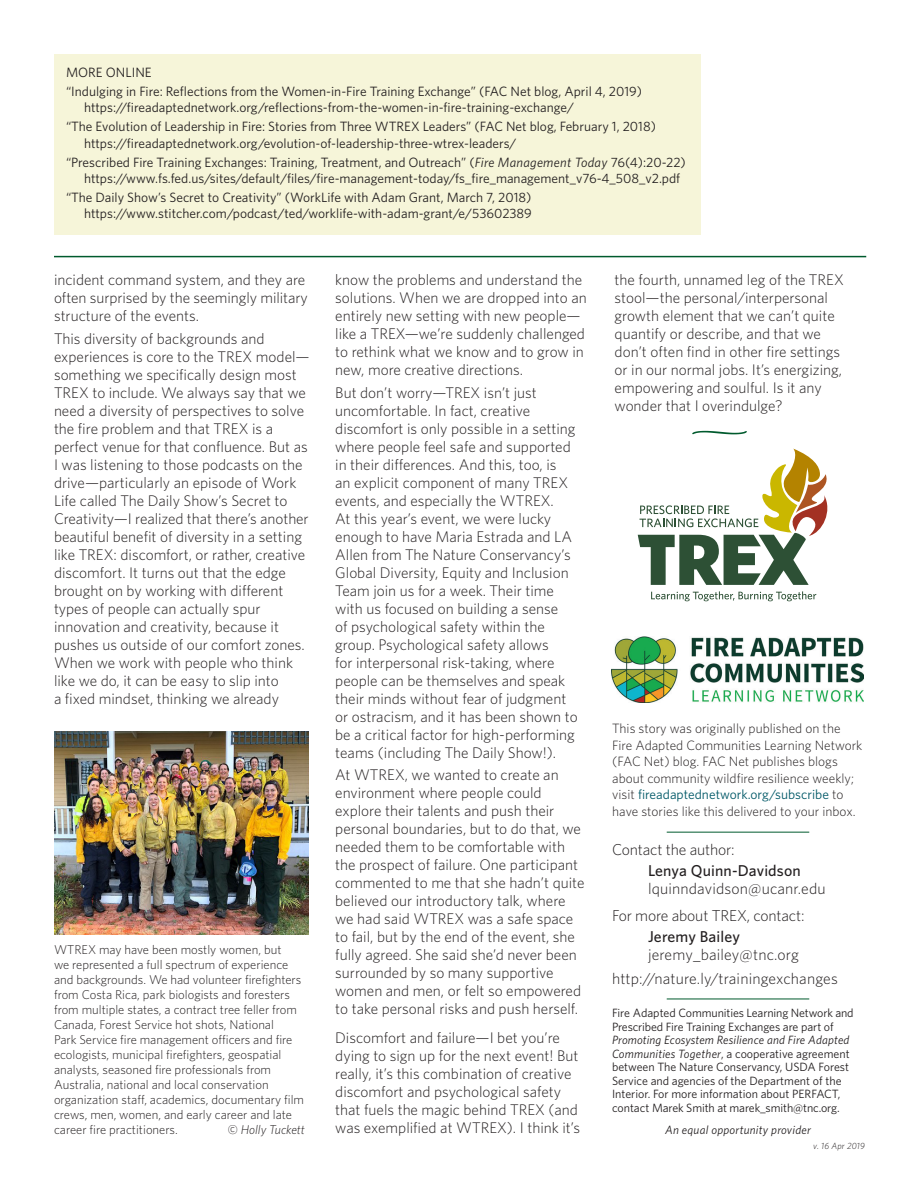
<style>
.page{position:relative;width:918px;height:1188px;background:#fff}
.page>*{position:absolute;margin:0;border:0;box-sizing:border-box;transform-origin:0 0}
.t1{font:43.2px "Gabriola";color:#005a2d;scale:3.91 1}
.t2{font:300 15.75px/18px "Whitney";letter-spacing:.01em;color:#231f20}
.t3{font:300 15.75px "Whitney";letter-spacing:-.01em;color:#231f20}
.t4{font:300 15.3px/18px "Whitney";color:#231f20}
.t5{font:13.5px/16.2px "Whitney";color:#231f20}
.t6{font:300 13.5px/16.5px "Whitney";color:#231f20}
.t7{font:300 12.75px/15px "Whitney";color:#231f20}
.t8{font:italic 300 12.75px "Whitney";color:#231f20}
.t9{font:12px/13.5px "Whitney";letter-spacing:-.005em;color:#231f20}
.t10{font:italic 12px "Whitney";letter-spacing:.02em;color:#231f20}
.t11{font:italic 300 9px "Whitney";letter-spacing:.02em;color:#231f20}
.s1{font-style:italic}
.s2{font-weight:400;color:#005867}
.s3{font-weight:500}
</style>
<div class="page">
<hr style="left:667px;top:999px;width:142px;height:1px;background:#005a2d">
<hr style="left:54px;top:256px;width:812px;height:1px;background:#005a2d">
<svg style="left:638px;top:449px;width:189px;height:136px"></svg>
<svg style="left:651px;top:591px;width:165px;height:10px"></svg>
<hr style="left:667px;top:832px;width:142px;height:1px;background:#005a2d">
<img style="left:612px;top:636px;width:252px;height:66px">
<img style="left:54px;top:731px;width:255px;height:204px">
<div style="left:54px;top:54px;width:646px;height:181px;background:#f6f5d9"></div>
<p class="t5" style="left:66px;top:64px;width:87px">MORE ONLINE</p>
<p class="t5" style="left:84px;top:83px;width:560px;text-indent:-18px">“Indulging in Fire: Reflections from the Women-in-Fire Training Exchange” (FAC Net blog, April 4, 2019) https://fireadaptednetwork.org/reflections-from-the-women-in-fire-training-exchange/</p>
<p class="t5" style="left:84px;top:118px;width:574px;text-indent:-18px">“The Evolution of Leadership in Fire: Stories from Three WTREX Leaders” (FAC Net blog, February 1, 2018) https://fireadaptednetwork.org/evolution-of-leadership-three-wtrex-leaders/</p>
<p class="t5" style="left:84px;top:154px;width:603px;text-indent:-18px">“Prescribed Fire Training Exchanges: Training, Treatment, and Outreach” (<span class="s1">Fire Management Today</span> 76(4):20-22) https://www.fs.fed.us/sites/default/files/fire-management-today/fs_fire_management_v76-4_508_v2.pdf</p>
<p class="t5" style="left:66px;top:189px;width:467px;text-align:right">“The Daily Show’s Secret to Creativity” (WorkLife with Adam Grant, March 7, 2018) https://www.stitcher.com/podcast/ted/worklife-with-adam-grant/e/53602389</p>
<p class="t4" style="left:54px;top:271px;width:255px">incident command system, and they are often surprised by the seemingly military structure of the events.</p>
<p class="t4" style="left:54px;top:329px;width:257px">This diversity of backgrounds and experiences is core to the TREX model— something we specifically design most TREX to include. We always say that we need a diversity of perspectives to solve the fire problem and that TREX is a perfect venue for that confluence. But as I was listening to those podcasts on the drive—particularly an episode of Work Life called The Daily Show’s Secret to Creativity—I realized that there’s another beautiful benefit of diversity in a setting like TREX: discomfort, or rather, creative discomfort. It turns out that the edge brought on by working with different types of people can actually spur innovation and creativity, because it pushes us outside of our comfort zones.<br>When we work with people who think like we do, it can be easy to slip into<br>a fixed mindset, thinking we already</p>
<p class="t7" style="left:54px;top:942px;width:252px">WTREX may have been mostly women, but<br>we represented a full spectrum of experience and backgrounds. We had volunteer firefighters from Costa Rica, park biologists and foresters from multiple states, a contract tree feller from Canada, Forest Service hot shots, National<br>Park Service fire management officers and fire ecologists, municipal firefighters, geospatial analysts, seasoned fire professionals from Australia, national and local conservation organization staff, academics, documentary film crews, men, women, and early career and late career fire practitioners.</p>
<p class="t8" style="left:228px;top:1121px;width:79px">© Holly Tuckett</p>
<p class="t4" style="left:335px;top:271px;width:253px">know the problems and understand the solutions. When we are dropped into an entirely new setting with new people— like a TREX—we’re suddenly challenged to rethink what we know and to grow in new, more creative directions.</p>
<p class="t4" style="left:335px;top:383px;width:244px">But don’t worry—TREX isn’t just uncomfortable. In fact, creative discomfort is only possible in a setting where people feel safe and supported in their differences. And this, too, is<br>an explicit component of many TREX events, and especially the WTREX.<br>At this year’s event, we were lucky enough to have Maria Estrada and LA Allen from The Nature Conservancy’s Global Diversity, Equity and Inclusion Team join us for a week. Their time with us focused on building a sense<br>of psychological safety within the group. Psychological safety allows<br>for interpersonal risk-taking, where people can be themselves and speak their minds without fear of judgment or ostracism, and it has been shown to be a critical factor for high-performing teams (including The Daily Show!).</p>
<p class="t4" style="left:335px;top:766px;width:251px">At WTREX, we wanted to create an environment where people could explore their talents and push their personal boundaries, but to do that, we needed them to be comfortable with the prospect of failure. One participant commented to me that she hadn’t quite believed our introductory talk, where we had said WTREX was a safe space to fail, but by the end of the event, she fully agreed. She said she’d never been surrounded by so many supportive women and men, or felt so empowered to take personal risks and push herself.</p>
<p class="t4" style="left:335px;top:1028px;width:246px">Discomfort and failure—I bet you’re dying to sign up for the next event! But really, it’s this combination of creative discomfort and psychological safety that fuels the magic behind TREX (and was exemplified at WTREX). I think it’s</p>
<p class="t4" style="left:615px;top:271px;width:231px">the fourth, unnamed leg of the TREX stool—the personal/interpersonal growth element that we can’t quite quantify or describe, and that we don’t often find in other fire settings or in our normal jobs. It’s energizing, empowering and soulful. Is it any wonder that I overindulge?</p>
<p class="t1" style="left:689px;top:400px;width:17px">~</p>
<p class="t6" style="left:612px;top:720px;width:252px">This story was originally published on the Fire Adapted Communities Learning Network (FAC Net) blog. FAC Net publishes blogs about community wildfire resilience weekly; visit <span class="s2">fireadaptednetwork.org/subscribe</span> to have stories like this delivered to your inbox.</p>
<p class="t3" style="left:612px;top:839px;width:124px">Contact the author:</p>
<p class="t2" style="left:648px;top:861px;width:179px"><span class="s3">Lenya Quinn-Davidson </span>lquinndavidson@ucanr.edu</p>
<p class="t3" style="left:612px;top:905px;width:194px">For more about TREX, contact:</p>
<p class="t2" style="left:648px;top:927px;width:152px"><span class="s3">Jeremy Bailey </span>jeremy_bailey@tnc.org</p>
<p class="t2" style="left:612px;top:969px;width:227px">http://nature.ly/trainingexchanges</p>
<p class="t9" style="left:612px;top:1006px;width:243px">Fire Adapted Communities Learning Network and Prescribed Fire Training Exchanges are part of <span class="s1">Promoting Ecosystem Resilience and Fire Adapted Communities Together</span>, a cooperative agreement between The Nature Conservancy, USDA Forest Service and agencies of the Department of the Interior. For more information about PERFACT, contact Marek Smith at marek_smith@tnc.org.</p>
<p class="t10" style="left:665px;top:1122px;width:147px">An equal opportunity provider</p>
<p class="t11" style="left:813px;top:1140px;width:53px">v. 16 Apr 2019</p>
</div>
